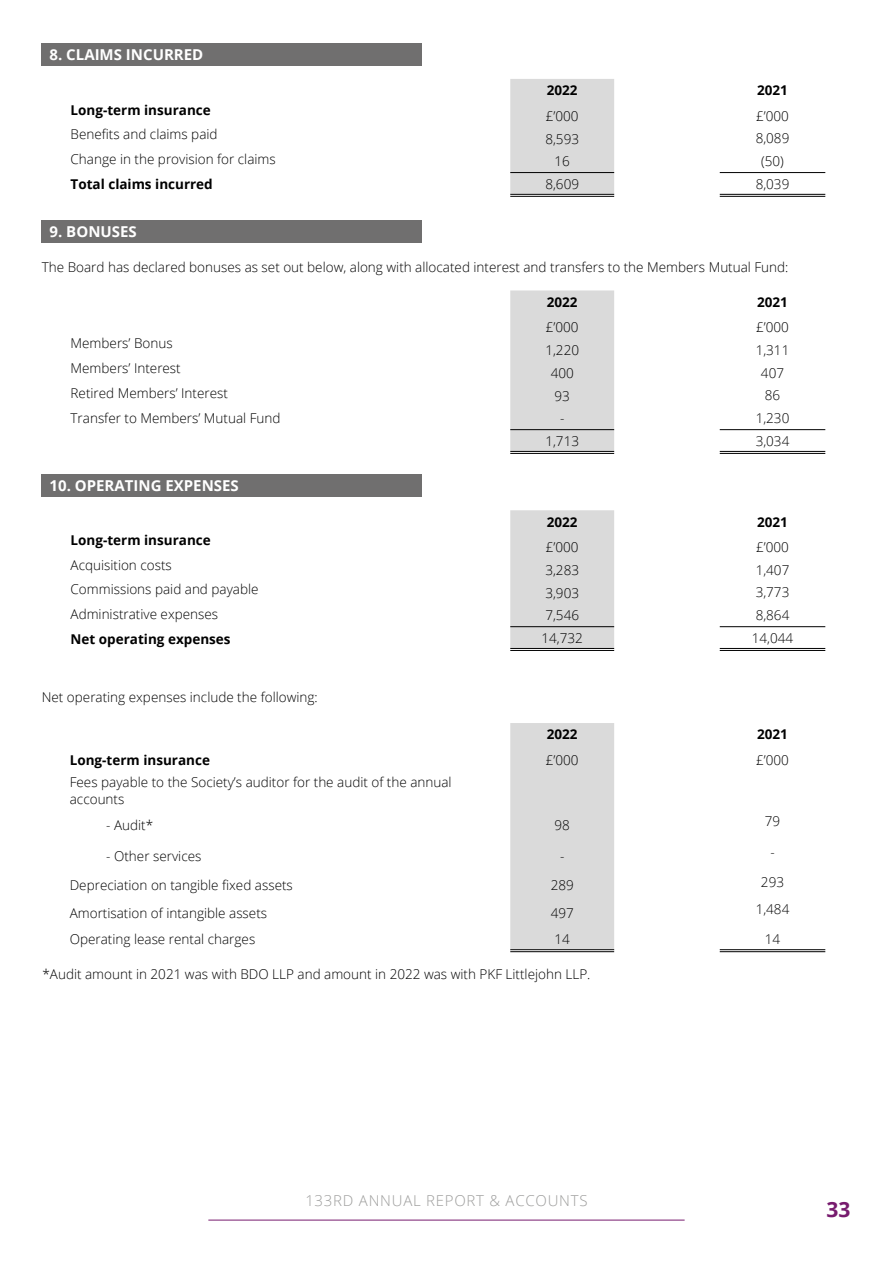
<style>
.page{position:relative;width:893px;height:1263px;background:#fff}
.page>*{position:absolute;margin:0;border:0;box-sizing:border-box;transform-origin:0 0}
.t1{font:700 21px "Open Sans";color:#771b6e}
.t2{font:700 15px "Open Sans";color:#fff}
.t3{font:300 15px "Open Sans";letter-spacing:.05em;color:#9d9d9c}
.t4{font:300 13.5px/24.8px "Open Sans";color:#000}
.t5{font:700 13.5px "Open Sans";color:#000}
</style>
<div class="page">
<hr style="left:208px;top:1220px;width:477px;height:1px;background:#771b6e">
<div style="left:42px;top:43px;width:380px;height:23px;background:#706f6f"></div>
<div style="left:510px;top:79px;width:104px;height:115px;background:#dadada"></div>
<hr style="left:510px;top:172px;width:104px;height:1px;background:#000">
<hr style="left:720px;top:194px;width:105px;height:1px;background:#000">
<hr style="left:720px;top:196px;width:105px;height:1px;background:#000">
<hr style="left:720px;top:172px;width:105px;height:1px;background:#000">
<hr style="left:510px;top:194px;width:104px;height:1px;background:#000">
<hr style="left:510px;top:196px;width:104px;height:1px;background:#000">
<div style="left:42px;top:220px;width:380px;height:23px;background:#706f6f"></div>
<div style="left:510px;top:290px;width:104px;height:161px;background:#dadada"></div>
<hr style="left:510px;top:429px;width:104px;height:1px;background:#000">
<hr style="left:720px;top:451px;width:105px;height:1px;background:#000">
<hr style="left:720px;top:453px;width:105px;height:1px;background:#000">
<hr style="left:720px;top:429px;width:105px;height:1px;background:#000">
<hr style="left:510px;top:451px;width:104px;height:1px;background:#000">
<hr style="left:510px;top:453px;width:104px;height:1px;background:#000">
<div style="left:42px;top:474px;width:380px;height:23px;background:#706f6f"></div>
<div style="left:510px;top:510px;width:104px;height:138px;background:#dadada"></div>
<hr style="left:510px;top:626px;width:104px;height:1px;background:#000">
<hr style="left:720px;top:648px;width:105px;height:1px;background:#000">
<hr style="left:720px;top:650px;width:105px;height:1px;background:#000">
<hr style="left:720px;top:626px;width:105px;height:1px;background:#000">
<hr style="left:510px;top:648px;width:104px;height:1px;background:#000">
<hr style="left:510px;top:650px;width:104px;height:1px;background:#000">
<div style="left:510px;top:723px;width:104px;height:226px;background:#dadada"></div>
<hr style="left:510px;top:949px;width:104px;height:1px;background:#000">
<hr style="left:510px;top:951px;width:104px;height:1px;background:#000">
<hr style="left:720px;top:949px;width:105px;height:1px;background:#000">
<hr style="left:720px;top:951px;width:105px;height:1px;background:#000">
<p class="t2" style="left:50px;top:44px;width:155px">8. CLAIMS INCURRED</p>
<p class="t5" style="left:71px;top:100px;width:142px">Long-term insurance</p>
<p class="t4" style="left:71px;top:122px;width:207px">Benefits and claims paid<br>Change in the provision for claims</p>
<p class="t5" style="left:71px;top:174px;width:144px">Total claims incurred</p>
<p class="t2" style="left:50px;top:221px;width:89px">9. BONUSES</p>
<p class="t5" style="left:547px;top:81px;width:32px">2022</p>
<p class="t5" style="left:757px;top:81px;width:32px">2021</p>
<p class="t4" style="left:546px;top:103px;width:34px">£’000</p>
<p class="t4" style="left:756px;top:103px;width:34px">£’000</p>
<p class="t4" style="left:545px;top:126px;width:35px">8,593</p>
<p class="t4" style="left:756px;top:126px;width:35px">8,089</p>
<p class="t4" style="left:554px;top:149px;width:17px">16</p>
<p class="t4" style="left:761px;top:148px;width:24px">(50)</p>
<p class="t4" style="left:545px;top:171px;width:35px">8,609</p>
<p class="t4" style="left:756px;top:171px;width:35px">8,039</p>
<p class="t4" style="left:42px;top:255px;width:748px">The Board has declared bonuses as set out below, along with allocated interest and transfers to the Members Mutual Fund:</p>
<p class="t4" style="left:71px;top:331px;width:211px">Members’ Bonus<br>Members’ Interest<br>Retired Members’ Interest<br>Transfer to Members’ Mutual Fund</p>
<p class="t2" style="left:50px;top:475px;width:191px">10. OPERATING EXPENSES</p>
<p class="t5" style="left:71px;top:531px;width:142px">Long-term insurance</p>
<p class="t4" style="left:71px;top:552px;width:189px">Acquisition costs<br>Commissions paid and payable<br>Administrative expenses</p>
<p class="t5" style="left:71px;top:629px;width:162px">Net operating expenses</p>
<p class="t4" style="left:42px;top:684px;width:277px">Net operating expenses include the following:</p>
<p class="t5" style="left:547px;top:292px;width:32px">2022</p>
<p class="t5" style="left:757px;top:292px;width:32px">2021</p>
<p class="t4" style="left:546px;top:314px;width:34px">£’000</p>
<p class="t4" style="left:756px;top:314px;width:34px">£’000</p>
<p class="t4" style="left:545px;top:337px;width:35px">1,220</p>
<p class="t4" style="left:756px;top:337px;width:35px">1,311</p>
<p class="t4" style="left:551px;top:360px;width:25px">400</p>
<p class="t4" style="left:761px;top:360px;width:25px">407</p>
<p class="t4" style="left:554px;top:383px;width:17px">93</p>
<p class="t4" style="left:765px;top:383px;width:17px">86</p>
<p class="t4" style="left:560px;top:406px;width:6px">-</p>
<p class="t4" style="left:756px;top:406px;width:35px">1,230</p>
<p class="t4" style="left:545px;top:429px;width:35px">1,713</p>
<p class="t4" style="left:756px;top:428px;width:35px">3,034</p>
<p class="t5" style="left:547px;top:512px;width:32px">2022</p>
<p class="t5" style="left:757px;top:512px;width:32px">2021</p>
<p class="t4" style="left:546px;top:534px;width:34px">£’000</p>
<p class="t4" style="left:756px;top:534px;width:34px">£’000</p>
<p class="t4" style="left:545px;top:557px;width:35px">3,283</p>
<p class="t4" style="left:756px;top:557px;width:35px">1,407</p>
<p class="t4" style="left:545px;top:580px;width:35px">3,903</p>
<p class="t4" style="left:756px;top:580px;width:35px">3,773</p>
<p class="t4" style="left:545px;top:603px;width:35px">7,546</p>
<p class="t4" style="left:756px;top:603px;width:35px">8,864</p>
<p class="t4" style="left:541px;top:626px;width:43px">14,732</p>
<p class="t4" style="left:752px;top:625px;width:43px">14,044</p>
<p class="t5" style="left:547px;top:725px;width:32px">2022</p>
<p class="t5" style="left:757px;top:725px;width:32px">2021</p>
<p class="t5" style="left:70px;top:750px;width:142px">Long-term insurance</p>
<p class="t4" style="left:546px;top:747px;width:34px">£’000</p>
<p class="t4" style="left:756px;top:747px;width:34px">£’000</p>
<p class="t4" style="left:70px;top:774px;width:383px;line-height:16.2px">Fees payable to the Society’s auditor for the audit of the annual accounts</p>
<p class="t4" style="left:106px;top:812px;width:48px">- Audit*</p>
<p class="t4" style="left:554px;top:812px;width:17px">98</p>
<p class="t4" style="left:765px;top:808px;width:17px">79</p>
<p class="t4" style="left:106px;top:843px;width:97px">- Other services</p>
<p class="t4" style="left:560px;top:843px;width:6px">-</p>
<p class="t4" style="left:770px;top:839px;width:6px">-</p>
<p class="t4" style="left:70px;top:872px;width:225px">Depreciation on tangible fixed assets</p>
<p class="t4" style="left:551px;top:872px;width:25px">289</p>
<p class="t4" style="left:761px;top:869px;width:25px">293</p>
<p class="t4" style="left:70px;top:900px;width:199px">Amortisation of intangible assets</p>
<p class="t4" style="left:551px;top:900px;width:25px">497</p>
<p class="t4" style="left:756px;top:897px;width:35px">1,484</p>
<p class="t4" style="left:70px;top:927px;width:187px">Operating lease rental charges</p>
<p class="t4" style="left:554px;top:927px;width:17px">14</p>
<p class="t4" style="left:765px;top:927px;width:17px">14</p>
<p class="t4" style="left:43px;top:961px;width:549px">*Audit amount in 2021 was with BDO LLP and amount in 2022 was with PKF Littlejohn LLP.</p>
<p class="t3" style="left:305px;top:1190px;width:284px">133RD ANNUAL REPORT &amp; ACCOUNTS</p>
<h1 class="t1" style="left:826px;top:1195px;width:25px">33</h1>
</div>
